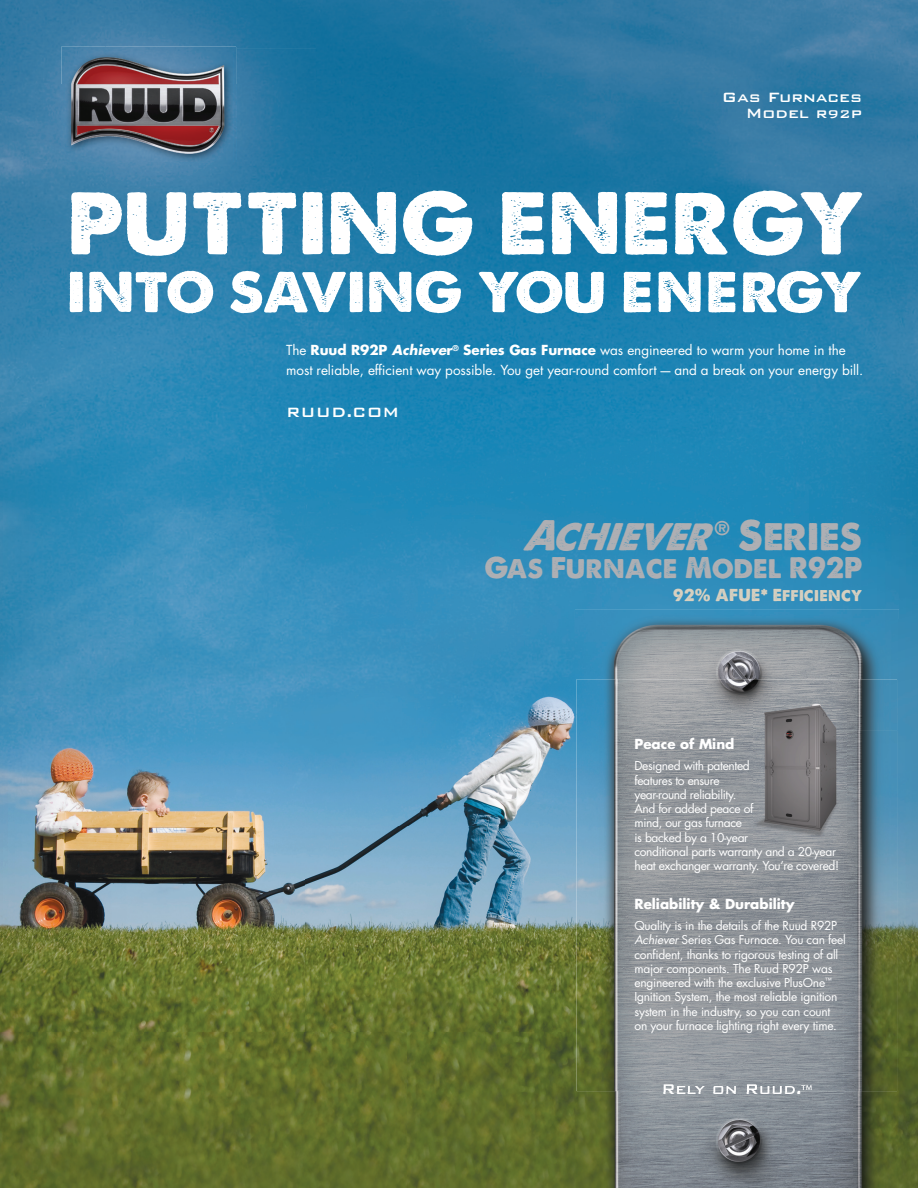
<style>
.page{position:relative;width:918px;height:1188px;background:#fff}
.page>*{position:absolute;margin:0;border:0;box-sizing:border-box;transform-origin:0 0}
.t1{font:83.55px "A Loveof Thunder";color:#fff;scale:1.06 1}
.t2{font:54.15px "A Loveof Thunder";color:#fff;scale:1.06 1}
.t3{font:italic 40.5px "A Loveof Thunder";color:#aeafb3}
.t4{font:28.5px "A Loveof Thunder";color:#aeafb3}
.t5{font:500 18px/15.8px "Bank Gothic BT";color:#fff;text-align:right}
.t6{font:16.5px "A Loveof Thunder";letter-spacing:.02em;color:#d8d0c0}
.t7{font:13.5px/19.5px "Futura";letter-spacing:-.005em;color:#fff}
.t8{font:700 13.5px "Futura";color:#fff}
.t9{font:12px/14.2px "Futura";letter-spacing:-.02em;color:#fff}
.s1{font-size:15px}
.s2{font-weight:700}
.s3{font-weight:700;font-style:italic}
.s4{font-style:normal}
.s5{font-style:italic}
</style>
<div class="page">
<img style="left:316px;top:0;width:602px;height:206px">
<img style="left:0;top:243px;width:306px;height:790px">
<img style="left:306px;top:206px;width:612px;height:413px">
<img style="left:306px;top:619px;width:269px;height:414px">
<img style="left:899px;top:619px;width:19px;height:569px">
<img style="left:0;top:1033px;width:575px;height:155px">
<img style="left:575px;top:609px;width:324px;height:105px">
<img style="left:575px;top:714px;width:46px;height:474px">
<img style="left:853px;top:714px;width:46px;height:474px">
<img style="left:621px;top:1091px;width:232px;height:97px">
<img style="left:664px;top:1091px;width:136px;height:3px">
<img style="left:0;top:0;width:105px;height:243px">
<img style="left:105px;top:0;width:211px;height:48px">
<img style="left:211px;top:48px;width:105px;height:195px">
<img style="left:105px;top:163px;width:106px;height:80px">
<img style="left:66px;top:85px;width:168px;height:78px">
<img style="left:61px;top:47px;width:175px;height:38px">
<img style="left:61px;top:85px;width:5px;height:76px">
<img style="left:234px;top:85px;width:2px;height:76px">
<img style="left:577px;top:679px;width:213px;height:412px">
<img style="left:790px;top:679px;width:107px;height:51px">
<img style="left:844px;top:730px;width:53px;height:361px">
<img style="left:790px;top:841px;width:54px;height:250px">
<img style="left:754px;top:699px;width:92px;height:142px">
<img style="left:664px;top:1084px;width:136px;height:7px">
<svg style="left:801px;top:1085px;width:11px;height:5px"></svg>
<h3 class="t5" style="left:722px;top:89px;width:142px">Gas Furnaces<br>Model r<span class="s1">92</span>p</h3>
<h1 class="t1" style="left:67px;top:171px;width:753px">PUTTING ENERGY</h1>
<h2 class="t2" style="left:67px;top:258px;width:751px">INTO SAVING YOU ENERGY</h2>
<p class="t7" style="left:286px;top:341px;width:579px">The <span class="s2">Ruud R92P</span> <span class="s3">Achieve</span><span class="s2">r</span><sup>®</sup> <span class="s2">Series Gas Furnace</span> was engineered to warm your home in the most reliable, efficient way possible. You get year-round comfort — and a break on your energy bill.</p>
<h3 class="t5" style="left:286px;top:404px;width:114px">RUUD.COM</h3>
<h3 class="t3" style="left:523px;top:510px;width:341px">Achiever<sup>®</sup> <span class="s4">S e r i e s</span></h3>
<h3 class="t4" style="left:484px;top:550px;width:379px">Gas Furnace Model R92P</h3>
<h3 class="t6" style="left:673px;top:584px;width:190px">92% AFUE* Efficiency</h3>
<p class="t8" style="left:634px;top:735px;width:102px">Peace of Mind</p>
<p class="t9" style="left:634px;top:759px;width:206px">Designed with patented<br>features to ensure<br>year-round reliability.<br>And for added peace of<br>mind, our gas furnace<br>is backed by a 10-year<br>conditional parts warranty and a 20-year heat exchanger warranty. You’re covered!</p>
<p class="t8" style="left:634px;top:895px;width:162px">Reliability &amp; Durability</p>
<p class="t9" style="left:634px;top:919px;width:213px">Quality is in the details of the Ruud R92P <span class="s5">Achiever</span> Series Gas Furnace. You can feel confident, thanks to rigorous testing of all major components. The Ruud R92P was engineered with the exclusive PlusOne<sup>™ </sup>Ignition System, the most reliable ignition system in the industry, so you can count on your furnace lighting right every time.</p>
<h3 class="t5" style="left:661px;top:1081px;width:154px">Rely on Ruud.™</h3>
</div>
